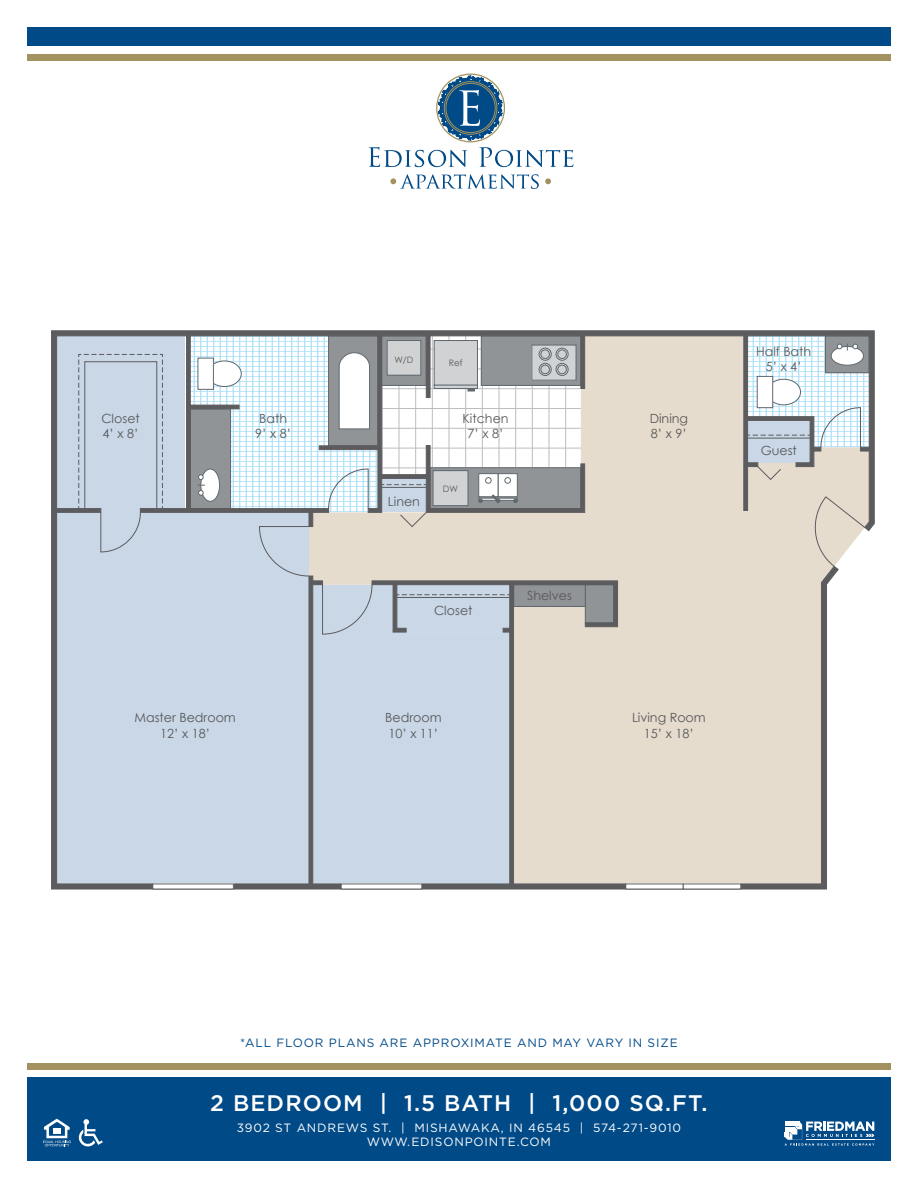
<style>
.page{position:relative;width:918px;height:1188px;background:#fff}
.page>*{position:absolute;margin:0;border:0;box-sizing:border-box;transform-origin:0 0}
.t1{font:500 22.5px "Gotham";letter-spacing:.05em;color:#fff}
.t2{font:12.6px/15.1px "Century Gothic";color:#57585a;text-align:center}
.t3{font:12px/14.4px "Gotham";letter-spacing:.07em;color:#fff;text-align:center}
.t4{font:12px "Gotham";letter-spacing:.07em;color:#004a87}
.t5{font:8.85px "Century Gothic";color:#57585a}
</style>
<div class="page">
<div style="left:27px;top:1078px;width:864px;height:83px;background:#004a87"></div>
<div style="left:27px;top:1063px;width:864px;height:7px;background:#a3915f"></div>
<svg style="left:438px;top:75px;width:65px;height:66px"></svg>
<svg style="left:369px;top:147px;width:98px;height:20px"></svg>
<svg style="left:479px;top:147px;width:94px;height:20px"></svg>
<svg style="left:390px;top:174px;width:149px;height:15px"></svg>
<svg style="left:545px;top:178px;width:6px;height:6px"></svg>
<svg style="left:785px;top:1121px;width:89px;height:25px"></svg>
<svg style="left:79px;top:1119px;width:24px;height:27px"></svg>
<svg style="left:43px;top:1119px;width:28px;height:28px"></svg>
<div style="left:27px;top:27px;width:864px;height:18px;background:#004a87"></div>
<div style="left:27px;top:54px;width:864px;height:7px;background:#a3915f"></div>
<svg style="left:53px;top:333px;width:819px;height:554px;background:#d2d4d5"></svg>
<svg style="left:757px;top:466px;width:25px;height:14px"></svg>
<div style="left:78px;top:354px;width:85px;height:199px;background:#cad7e7"></div>
<div style="left:84px;top:361px;width:73px;height:148px;border:1px solid #5c5c5f"></div>
<hr style="left:397px;top:597px;width:113px;height:1px;background:#5c5c5f">
<svg style="left:397px;top:594px;width:113px;height:1px"></svg>
<svg style="left:190px;top:336px;width:391px;height:241px"></svg>
<svg style="left:748px;top:336px;width:121px;height:112px"></svg>
<div style="left:626px;top:884px;width:57px;height:5px;background:#fff"></div>
<div style="left:341px;top:884px;width:81px;height:5px;background:#fff"></div>
<div style="left:153px;top:884px;width:80px;height:5px;background:#fff"></div>
<div style="left:683px;top:884px;width:58px;height:5px;background:#fff"></div>
<p class="t2" style="left:101px;top:411px;width:40px;text-align:left">Closet<br>4’ x 8’</p>
<p class="t2" style="left:255px;top:411px;width:37px">Bath<br>9’ x 8’</p>
<p class="t5" style="left:394px;top:353px;width:20px">W/D</p>
<p class="t5" style="left:449px;top:357px;width:15px">Ref</p>
<p class="t2" style="left:462px;top:411px;width:48px">Kitchen<br>7’ x 8’</p>
<p class="t2" style="left:650px;top:411px;width:40px;text-align:left">Dining<br>8’ x 9’</p>
<p class="t2" style="left:388px;top:494px;width:34px">Linen</p>
<p class="t5" style="left:443px;top:482px;width:17px">DW</p>
<p class="t2" style="left:434px;top:602px;width:40px">Closet</p>
<p class="t2" style="left:527px;top:587px;width:46px">Shelves</p>
<p class="t2" style="left:134px;top:710px;width:103px">Master Bedroom<br>12’ x 18’</p>
<p class="t2" style="left:385px;top:710px;width:58px;text-align:left">Bedroom<br>10’ x 11’</p>
<p class="t2" style="left:632px;top:710px;width:75px">Living Room<br>15’ x 18’</p>
<p class="t2" style="left:756px;top:344px;width:57px">Half Bath<br>5’ x 4’</p>
<p class="t2" style="left:761px;top:443px;width:38px">Guest</p>
<p class="t4" style="left:240px;top:1036px;width:439px">*ALL FLOOR PLANS ARE APPROXIMATE AND MAY VARY IN SIZE</p>
<p class="t1" style="left:210px;top:1088px;width:499px">2 BEDROOM | 1.5 BATH | 1,000 SQ.FT.</p>
<p class="t3" style="left:237px;top:1120px;width:446px">3902 ST ANDREWS ST. | MISHAWAKA, IN 46545 | 574-271-9010<br>WWW.EDISONPOINTE.COM</p>
</div>
